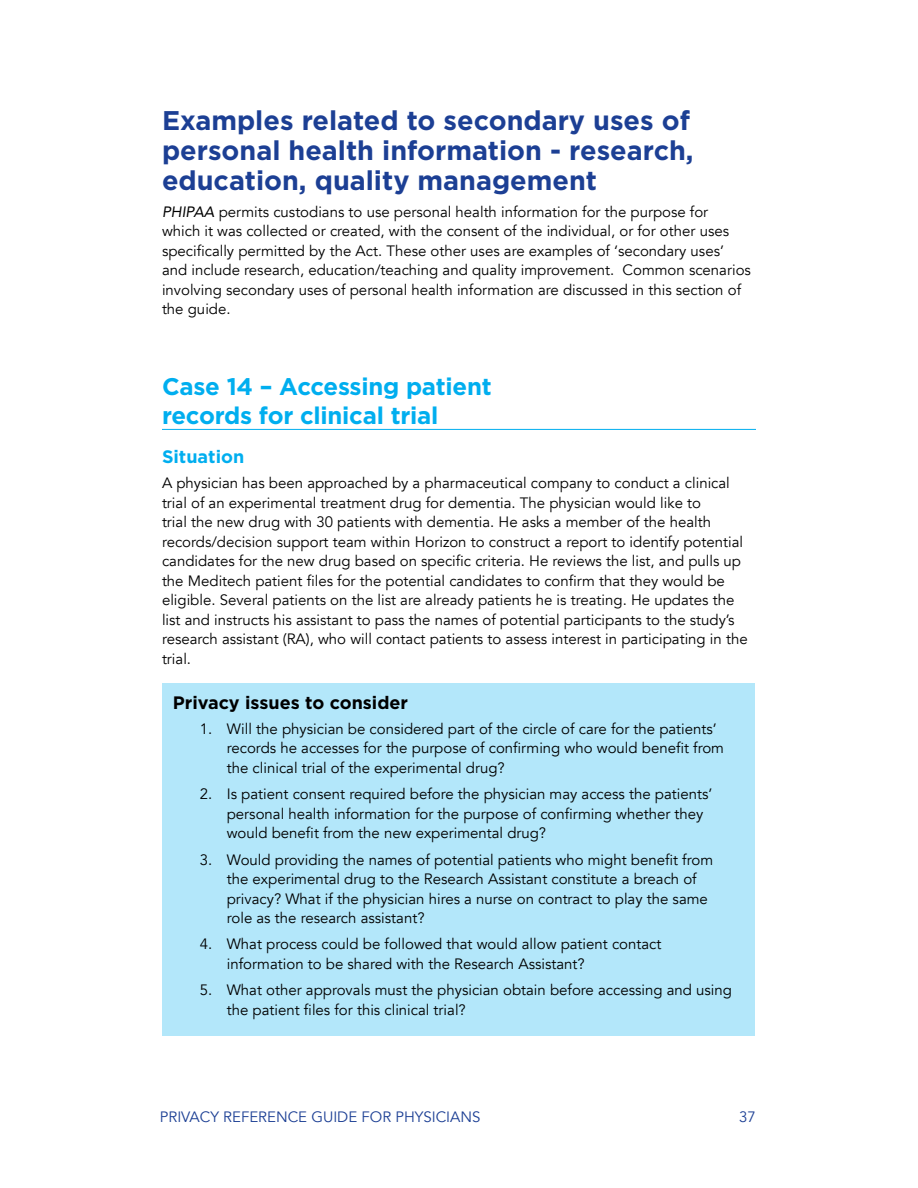
<style>
.page{position:relative;width:918px;height:1188px;background:#fff}
.page>*{position:absolute;margin:0;border:0;box-sizing:border-box;transform-origin:0 0}
.t1{font:700 27px/30px "Gotham";color:#1c3f94}
.t2{font:700 24px/28.8px "Gotham";letter-spacing:-.01em;color:#00aeef}
.t3{font:700 18px "Gotham";color:#000}
.t4{font:700 18px "Gotham";color:#00aeef}
.t5{font:15px/19.5px "Avenir";color:#000}
.t6{font:15px "Avenir";color:#1c3f94}
.s1{font-style:italic}
</style>
<div class="page">
<hr style="left:162px;top:429px;width:594px;height:1px;background:#00aeef">
<div style="left:162px;top:683px;width:592px;height:353px;background:#b3e7fa"></div>
<h1 class="t1" style="left:162px;top:105px;width:533px">Examples related to secondary uses of personal health information - research, education, quality management</h1>
<p class="t5" style="left:162px;top:202px;width:590px"><span class="s1">PHIPAA</span> permits custodians to use personal health information for the purpose for<br>which it was collected or created, with the consent of the individual, or for other uses specifically permitted by the Act. These other uses are examples of ‘secondary uses’ and include research, education/teaching and quality improvement. Common scenarios involving secondary uses of personal health information are discussed in this section of the guide.</p>
<h2 class="t2" style="left:162px;top:371px;width:331px">Case 14 – Accessing patient records for clinical trial</h2>
<p class="t4" style="left:162px;top:447px;width:84px">Situation</p>
<p class="t5" style="left:162px;top:474px;width:587px">A physician has been approached by a pharmaceutical company to conduct a clinical trial of an experimental treatment drug for dementia. The physician would like to<br>trial the new drug with 30 patients with dementia. He asks a member of the health records/decision support team within Horizon to construct a report to identify potential candidates for the new drug based on specific criteria. He reviews the list, and pulls up the Meditech patient files for the potential candidates to confirm that they would be eligible. Several patients on the list are already patients he is treating. He updates the list and instructs his assistant to pass the names of potential participants to the study’s research assistant (RA), who will contact patients to assess interest in participating in the trial.</p>
<p class="t3" style="left:173px;top:692px;width:237px">Privacy issues to consider</p>
<p class="t5" style="left:227px;top:719px;width:499px;text-indent:-27px">1. Will the physician be considered part of the circle of care for the patients’ records he accesses for the purpose of confirming who would benefit from the clinical trial of the experimental drug?</p>
<p class="t5" style="left:227px;top:785px;width:487px;text-indent:-27px">2. Is patient consent required before the physician may access the patients’ personal health information for the purpose of confirming whether they would benefit from the new experimental drug?</p>
<p class="t5" style="left:227px;top:850px;width:488px;text-indent:-27px">3. Would providing the names of potential patients who might benefit from the experimental drug to the Research Assistant constitute a breach of privacy? What if the physician hires a nurse on contract to play the same role as the research assistant?</p>
<p class="t5" style="left:227px;top:935px;width:436px;text-indent:-27px">4. What process could be followed that would allow patient contact information to be shared with the Research Assistant?</p>
<p class="t5" style="left:227px;top:981px;width:507px;text-indent:-27px">5. What other approvals must the physician obtain before accessing and using the patient files for this clinical trial?</p>
<p class="t6" style="left:160px;top:1108px;width:322px">PRIVACY REFERENCE GUIDE FOR PHYSICIANS</p>
<p class="t6" style="left:739px;top:1108px;width:18px">37</p>
</div>
